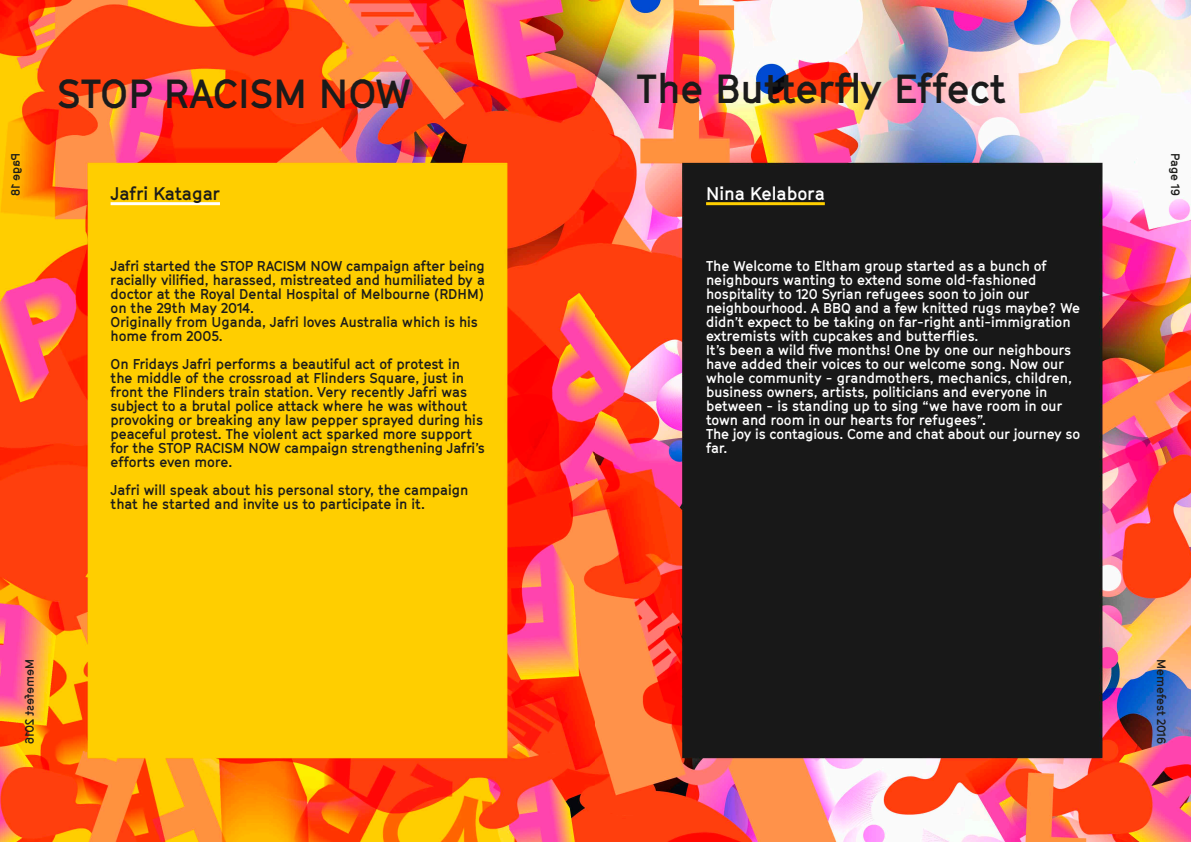
<style>
.page{position:relative;width:1191px;height:842px;background:#fff}
.page>*{position:absolute;margin:0;border:0;box-sizing:border-box;transform-origin:0 0}
.t1{font:700 40px "GT Cinetype";color:#1b1b1b}
.t2{font:700 18px "GT Cinetype";letter-spacing:-.01em;color:#1c1c1a}
.t3{font:700 18px "GT Cinetype";color:#fff}
.t4{font:700 14px/14px "GT Cinetype";color:#1c1c1a}
.t5{font:700 14px/14px "GT Cinetype";color:#fff}
.t6{font:700 12px "GT Cinetype";color:#1c1c1a}
</style>
<div class="page">
<img style="left:0;top:0;width:1191px;height:842px">
<hr style="left:111px;top:202px;width:109px;height:3px;background:#fff">
<hr style="left:706px;top:202px;width:119px;height:3px;background:#ffcf00">
<svg style="left:25px;top:660px;width:9px;height:84px"></svg>
<svg style="left:11px;top:154px;width:11px;height:41px"></svg>
<h1 class="t1" style="left:57px;top:70px;width:355px">STOP RACISM NOW</h1>
<p class="t2" style="left:111px;top:182px;width:111px">Jafri Katagar</p>
<p class="t4" style="left:111px;top:259px;width:376px">Jafri started the STOP RACISM NOW campaign after being racially vilified, harassed, mistreated and humiliated by a doctor at the Royal Dental Hospital of Melbourne (RDHM) on the 29th May 2014.<br>Originally from Uganda, Jafri loves Australia which is his home from 2005.</p>
<p class="t4" style="left:111px;top:357px;width:375px">On Fridays Jafri performs a beautiful act of protest in the middle of the crossroad at Flinders Square, just in front the Flinders train station. Very recently Jafri was subject to a brutal police attack where he was without provoking or breaking any law pepper sprayed during his peaceful protest. The violent act sparked more support for the STOP RACISM NOW campaign strengthening Jafri’s efforts even more.</p>
<p class="t4" style="left:111px;top:483px;width:359px">Jafri will speak about his personal story, the campaign that he started and invite us to participate in it.</p>
<h1 class="t1" style="left:636px;top:64px;width:371px">The Butterfly Effect</h1>
<p class="t3" style="left:706px;top:182px;width:120px">Nina Kelabora</p>
<p class="t5" style="left:706px;top:259px;width:375px">The Welcome to Eltham group started as a bunch of neighbours wanting to extend some old-fashioned hospitality to 120 Syrian refugees soon to join our neighbourhood. A BBQ and a few knitted rugs maybe? We didn’t expect to be taking on far-right anti-immigration extremists with cupcakes and butterfl ies.<br>It’s been a wild five months! One by one our neighbours have added their voices to our welcome song. Now our whole community - grandmothers, mechanics, children, business owners, artists, politicians and everyone in between - is standing up to sing “we have room in our town and room in our hearts for refugees”.<br>The joy is contagious. Come and chat about our journey so far.</p>
<p class="t6" style="left:1182px;top:153px;width:45px;rotate:90deg">Page 19</p>
<p class="t6" style="left:1168px;top:659px;width:86px;rotate:90deg">Memefest 2016</p>
</div>
